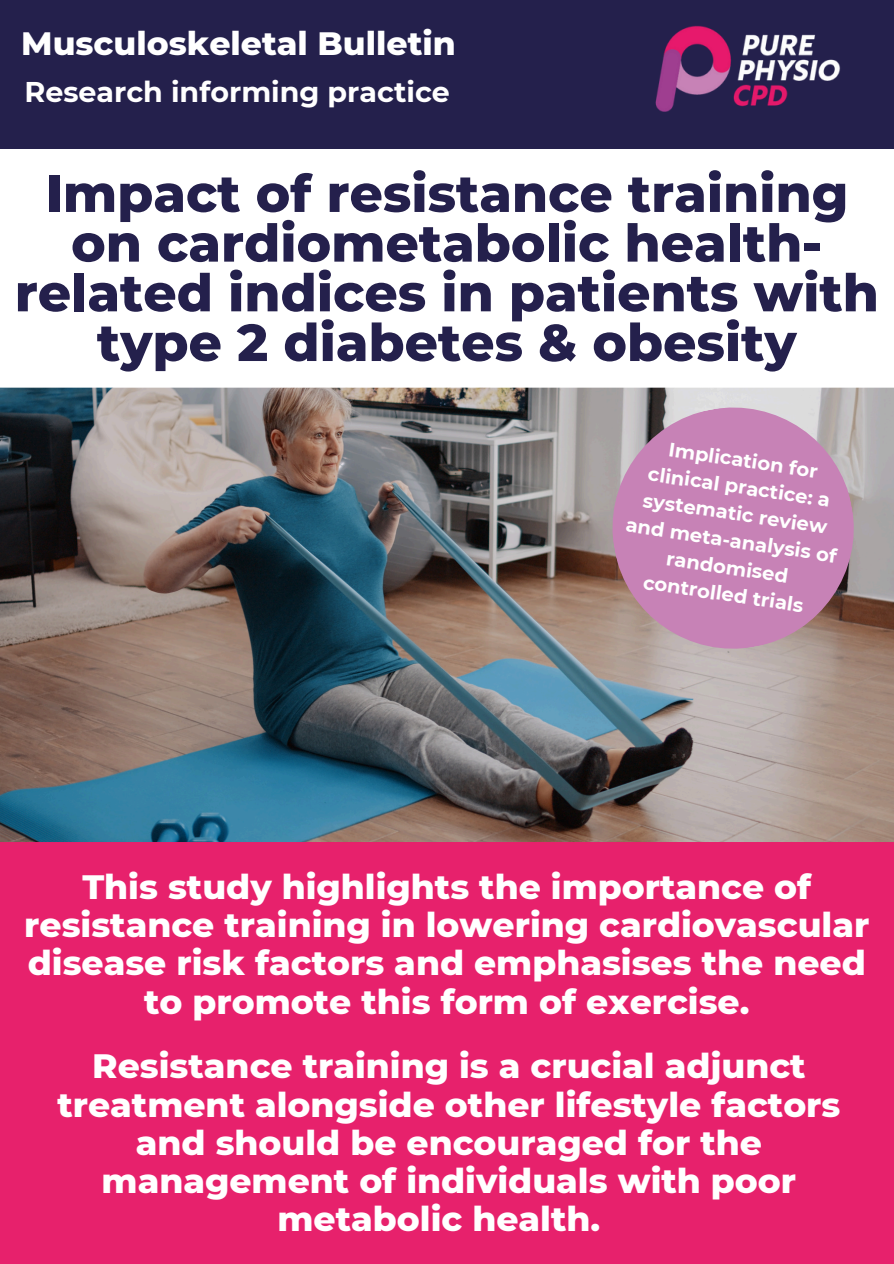
<style>
.page{position:relative;width:894px;height:1264px;background:#fff}
.page>*{position:absolute;margin:0;border:0;box-sizing:border-box;transform-origin:0 0}
.t1{font:800 51.9px/49.7px "Montserrat";color:#24204c;text-align:center}
.t2{font:800 34.5px/38.2px "Montserrat";color:#fff;text-align:center}
.t3{font:800 33px "Montserrat";color:#fff}
.t4{font:700 28.5px "Montserrat";color:#fff}
.t5{font:700 19.5px/27px "Montserrat";color:#fff;text-align:center}
</style>
<div class="page">
<div style="left:0;top:0;width:893px;height:149px;background:#24204c"></div>
<img style="left:655px;top:25px;width:186px;height:87px">
<div style="left:0;top:782px;width:893px;height:481px;background:#e7216c"></div>
<img style="left:0;top:387px;width:893px;height:455px">
<svg style="left:602px;top:397px;width:261px;height:261px;background:#bd8bac"></svg>
<h3 class="t3" style="left:21px;top:23px;width:436px">Musculoskeletal Bulletin</h3>
<p class="t4" style="left:24px;top:74px;width:427px">Research informing practice</p>
<h1 class="t1" style="left:15px;top:168px;width:865px">Impact of resistance training on cardiometabolic health&shy;related indices in patients with type 2 diabetes &amp; obesity</h1>
<p class="t5" style="left:670px;top:436px;width:152px;rotate:8deg">Implication for</p>
<p class="t5" style="left:631px;top:485px;width:214px;rotate:8deg">systematic review and meta-analysis of randomised controlled trials</p>
<p class="t5" style="left:650px;top:460px;width:185px;rotate:8deg">clinical practice: a</p>
<p class="t2" style="left:24px;top:867px;width:846px">This study highlights the importance of resistance training in lowering cardiovascular disease risk factors and emphasises the need to promote this form of exercise.</p>
<h2 class="t2" style="left:57px;top:1046px;width:784px">Resistance training is a crucial adjunct treatment alongside other lifestyle factors and should be encouraged for the management of individuals with poor metabolic health.</h2>
</div>
